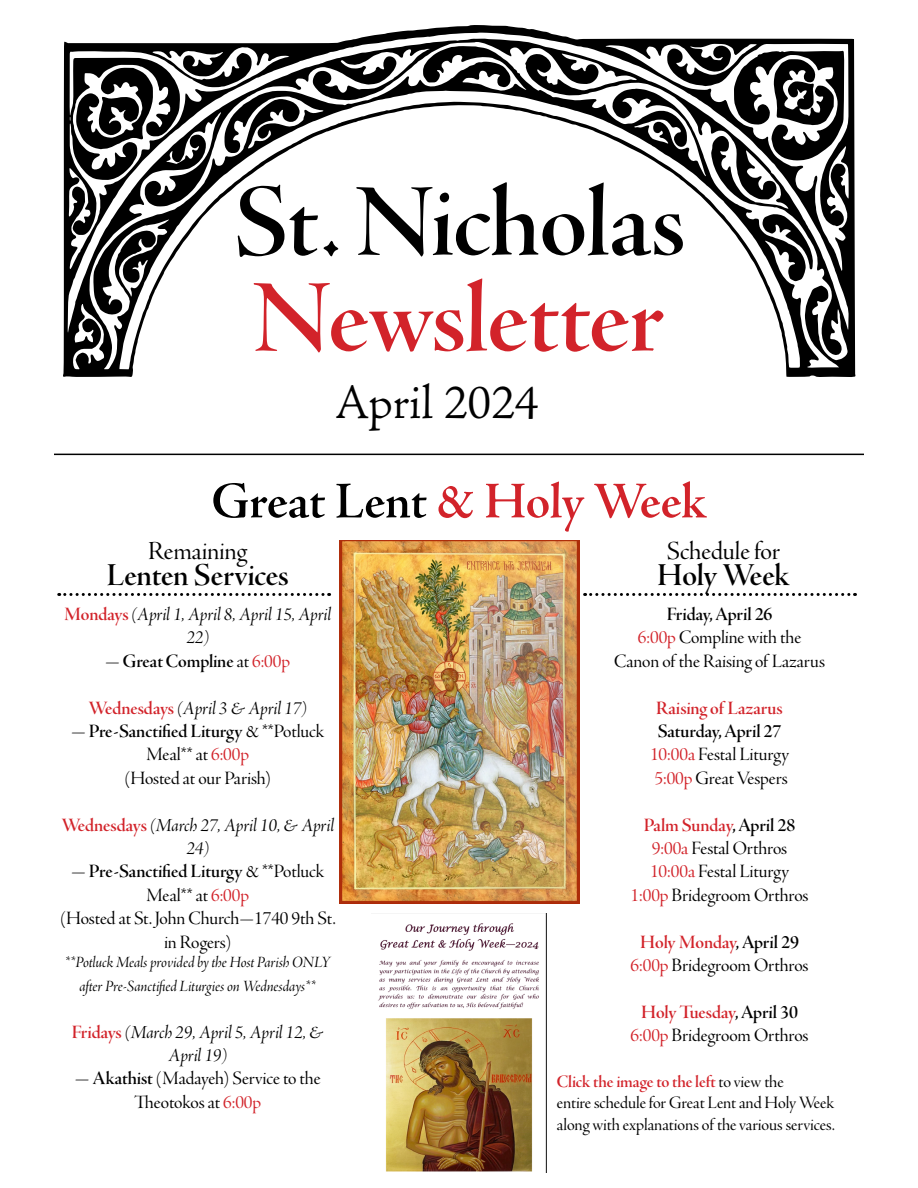
<style>
.page{position:relative;width:918px;height:1188px;background:#fff}
.page>*{position:absolute;margin:0;border:0;box-sizing:border-box;transform-origin:0 0}
.t1{font:106.5px "Adobe Jenson Pro Semibold Disp";letter-spacing:-.005em;color:#000}
.t2{font:106.5px "Adobe Jenson Pro Semibold Disp";letter-spacing:-.005em;color:#d2232a}
.t3{font:52.5px "Adobe Jenson Pro Semibold Subh";letter-spacing:-.01em;color:#000}
.t4{font:300 49.5px "Adobe Jenson Pro";color:#000}
.t5{font:33px "Adobe Jenson Pro Semibold Disp";letter-spacing:-.005em;color:#000}
.t6{font:27px "Adobe Jenson Pro Disp";letter-spacing:-.005em;color:#000}
.t7{font:19.5px/23.4px "Adobe Jenson Pro Disp";color:#000;text-align:center}
.t8{font:19.5px/23.4px "Adobe Jenson Pro It Disp";letter-spacing:-.005em;color:#000;text-align:center}
.t9{font:19.5px "Adobe Jenson Pro Semibold Disp";letter-spacing:-.005em;color:#000}
.t10{font:19.5px "Adobe Jenson Pro Semibold Disp";letter-spacing:-.005em;color:#d2232a}
.t11{font:18px/21.6px "Adobe Jenson Pro Disp";color:#000}
.t12{font:18px "Adobe Jenson Pro Semibold Disp";letter-spacing:-.005em;color:#d2232a}
.t13{font:16.5px/23.4px "Adobe Jenson Pro It Disp";letter-spacing:-.005em;color:#000;text-align:center}
.s1{color:#d2232a}
.s2{font-family:"Adobe Jenson Pro Semibold Disp";color:#d2232a}
.s3{font-family:"Adobe Jenson Pro Disp"}
.s4{font-family:"Adobe Jenson Pro Disp";color:#d2232a}
.s5{font-family:"Adobe Jenson Pro Semibold Disp"}
.s6{color:#000}
.s7{font-family:"Adobe Jenson Pro Disp";color:#000}
</style>
<div class="page">
<svg style="left:63px;top:25px;width:793px;height:352px"></svg>
<svg style="left:762px;top:214px;width:51px;height:56px"></svg>
<svg style="left:734px;top:48px;width:110px;height:113px"></svg>
<svg style="left:76px;top:68px;width:77px;height:81px"></svg>
<hr style="left:54px;top:454px;width:810px;height:1px;background:#000">
<img style="left:339px;top:540px;width:240px;height:363px">
<svg style="left:59px;top:593px;width:271px;height:3px"></svg>
<svg style="left:585px;top:593px;width:271px;height:3px"></svg>
<img style="left:378px;top:913px;width:168px;height:260px">
<h1 class="t1" style="left:234px;top:162px;width:453px">St. Nicholas</h1>
<h1 class="t2" style="left:252px;top:258px;width:413px">Newsletter</h1>
<h3 class="t4" style="left:335px;top:375px;width:205px">April 2024</h3>
<h2 class="t3" style="left:211px;top:471px;width:497px">Great Lent <span class="s1">&amp; Holy Week</span></h2>
<h3 class="t6" style="left:148px;top:536px;width:100px">Remaining</h3>
<h3 class="t5" style="left:107px;top:556px;width:184px">Lenten Services</h3>
<p class="t8" style="left:64px;top:603px;width:268px"><span class="s2">Mondays</span> (April 1, April 8, April 15, April<br>22)</p>
<p class="t9" style="left:105px;top:650px;width:187px"><span class="s3">—</span> Great Compline <span class="s3">at</span> <span class="s4">6:00p</span></p>
<p class="t8" style="left:89px;top:697px;width:220px"><span class="s2">Wednesdays</span> (April 3 &amp; April 17)</p>
<p class="t9" style="left:71px;top:720px;width:255px"><span class="s3">—</span> Pre-Sanctified Liturgy <span class="s3">&amp; **Potluck</span></p>
<p class="t7" style="left:124px;top:743px;width:148px">Meal** at <span class="s1">6:00p </span>(Hosted at our Parish)</p>
<p class="t8" style="left:61px;top:814px;width:274px"><span class="s2">Wednesdays</span> (March 27, April 10, &amp; April<br>24)</p>
<p class="t9" style="left:71px;top:860px;width:255px"><span class="s3">—</span> Pre-Sanctified Liturgy <span class="s3">&amp; **Potluck</span></p>
<p class="t7" style="left:60px;top:883px;width:277px">Meal** at <span class="s1">6:00p<br></span>(Hosted at St. John Church—1740 9th St. in Rogers)</p>
<p class="t13" style="left:65px;top:952px;width:267px">**Potluck Meals provided by the Host Parish ONLY after Pre-Sanctified Liturgies on Wednesdays**</p>
<p class="t8" style="left:72px;top:1021px;width:253px"><span class="s2">Fridays</span> (March 29, April 5, April 12, &amp;<br>April 19)</p>
<p class="t7" style="left:75px;top:1067px;width:247px">— <span class="s5">Akathist</span> (Madayeh) Service to the<br>Theotokos at <span class="s1">6:00p</span></p>
<h3 class="t6" style="left:667px;top:536px;width:115px">Schedule for</h3>
<h3 class="t5" style="left:657px;top:556px;width:134px">Holy Week</h3>
<p class="t9" style="left:667px;top:603px;width:107px">Friday, April 26</p>
<p class="t7" style="left:614px;top:626px;width:213px"><span class="s1">6:00p</span> Compline with the<br>Canon of the Raising of Lazarus</p>
<p class="t10" style="left:656px;top:697px;width:128px">Raising of Lazarus</p>
<p class="t9" style="left:658px;top:720px;width:125px">Saturday, April 27</p>
<p class="t7" style="left:650px;top:743px;width:141px;text-align:left"><span class="s1">10:00a</span> Festal Liturgy<br><span class="s1">5:00p</span> Great Vespers</p>
<p class="t10" style="left:644px;top:814px;width:153px">Palm Sunday<span class="s6">, April 28</span></p>
<p class="t7" style="left:631px;top:837px;width:180px"><span class="s1">9:00a</span> Festal Orthros<br><span class="s1">10:00a</span> Festal Liturgy<br><span class="s1">1:00p</span> Bridegroom Orthros</p>
<p class="t10" style="left:640px;top:931px;width:160px">Holy Monday<span class="s6">, April 29</span></p>
<p class="t7" style="left:631px;top:954px;width:180px"><span class="s1">6:00p</span> Bridegroom Orthros</p>
<p class="t10" style="left:641px;top:1001px;width:158px">Holy Tuesday<span class="s6">, April 30</span></p>
<p class="t7" style="left:631px;top:1024px;width:180px"><span class="s1">6:00p</span> Bridegroom Orthros</p>
<p class="t12" style="left:557px;top:1071px;width:228px">Click the image to the left <span class="s7">to view the</span></p>
<p class="t11" style="left:557px;top:1092px;width:280px">entire schedule for Great Lent and Holy Week along with explanations of the various services.</p>
</div>
